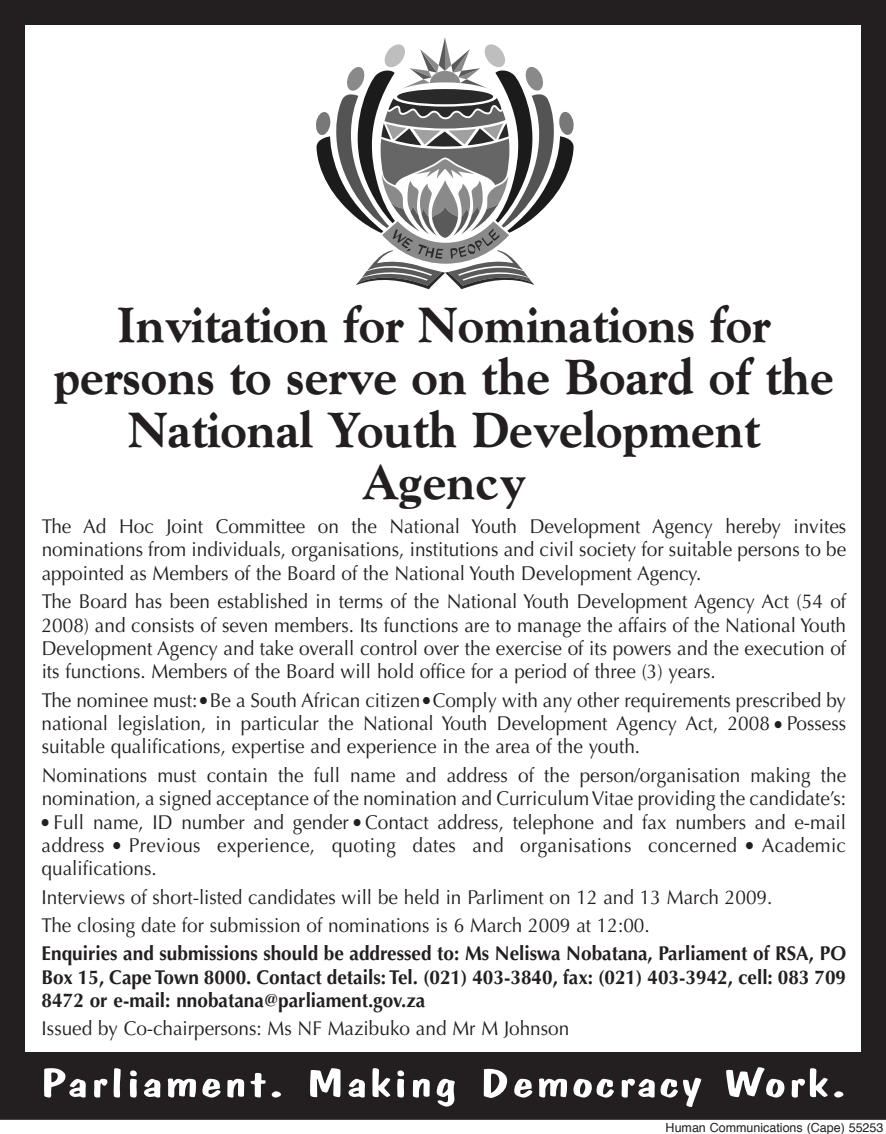
<style>
.page{position:relative;width:886px;height:1134px;background:#fff}
.page>*{position:absolute;margin:0;border:0;box-sizing:border-box;transform-origin:0 0}
.t1{font:800 50px/52.5px "Goudy";color:#231f20;text-align:center;scale:.95 1}
.t2{font:40px "Dom Casual";color:#fff;scale:1.6 1}
.t3{font:20px/23.5px "Optima";color:#231f20;text-align:justify;scale:.95 1}
.t4{font:700 20px/23.5px "Optima";color:#231f20;text-align:justify;scale:.95 1}
.t5{font:12.5px "Helvetica";color:#231f20}
</style>
<div class="page">
<div style="left:0;top:0;width:886px;height:1120px;border:25px solid #231f20"></div>
<div style="left:20px;top:1053px;width:849px;height:65px;background:#231f20"></div>
<svg style="left:316px;top:37px;width:258px;height:252px"></svg>
<h1 class="t1" style="left:54px;top:298px;width:823px">Invitation for Nominations for persons to serve on the Board of the<br>National Youth Development<br>Agency</h1>
<p class="t3" style="left:42px;top:515px;width:848px">The Ad Hoc Joint Committee on the National Youth Development Agency hereby invites nominations from individuals, organisations, institutions and civil society for suitable persons to be appointed as Members of the Board of the National Youth Development Agency.</p>
<p class="t3" style="left:42px;top:590px;width:848px">The Board has been established in terms of the National Youth Development Agency Act (54 of 2008) and consists of seven members. Its functions are to manage the affairs of the National Youth Development Agency and take overall control over the exercise of its powers and the execution of its functions. Members of the Board will hold office for a period of three (3) years.</p>
<p class="t3" style="left:42px;top:688px;width:848px">The nominee must: ● Be a South African citizen ● Comply with any other requirements prescribed by national legislation, in particular the National Youth Development Agency Act, 2008 ● Possess suitable qualifications, expertise and experience in the area of the youth.</p>
<p class="t3" style="left:42px;top:763px;width:848px">Nominations must contain the full name and address of the person/organisation making the nomination, a signed acceptance of the nomination and Curriculum Vitae providing the candidate’s:</p>
<p class="t3" style="left:42px;top:810px;width:848px">● Full name, ID number and gender ● Contact address, telephone and fax numbers and e-mail address ● Previous experience, quoting dates and organisations concerned ● Academic qualifications.</p>
<p class="t3" style="left:42px;top:883px;width:771px;line-height:28.2px">Interviews of short-listed candidates will be held in Parliment on 12 and 13 March 2009.<br>The closing date for submission of nominations is 6 March 2009 at 12:00.</p>
<p class="t4" style="left:42px;top:942px;width:848px">Enquiries and submissions should be addressed to: Ms Neliswa Nobatana, Parliament of RSA, PO Box 15, Cape Town 8000. Contact details: Tel. (021) 403-3840, fax: (021) 403-3942, cell: 083 709<br>8472 or e-mail: nnobatana@parliament.gov.za</p>
<p class="t3" style="left:42px;top:1017px;width:557px">Issued by Co-chairpersons: Ms NF Mazibuko and Mr M Johnson</p>
<h2 class="t2" style="left:39px;top:1059px;width:507px">Parliament. Making Democracy Work.</h2>
<p class="t5" style="left:666px;top:1118px;width:219px">Human Communications (Cape) 55253</p>
</div>
